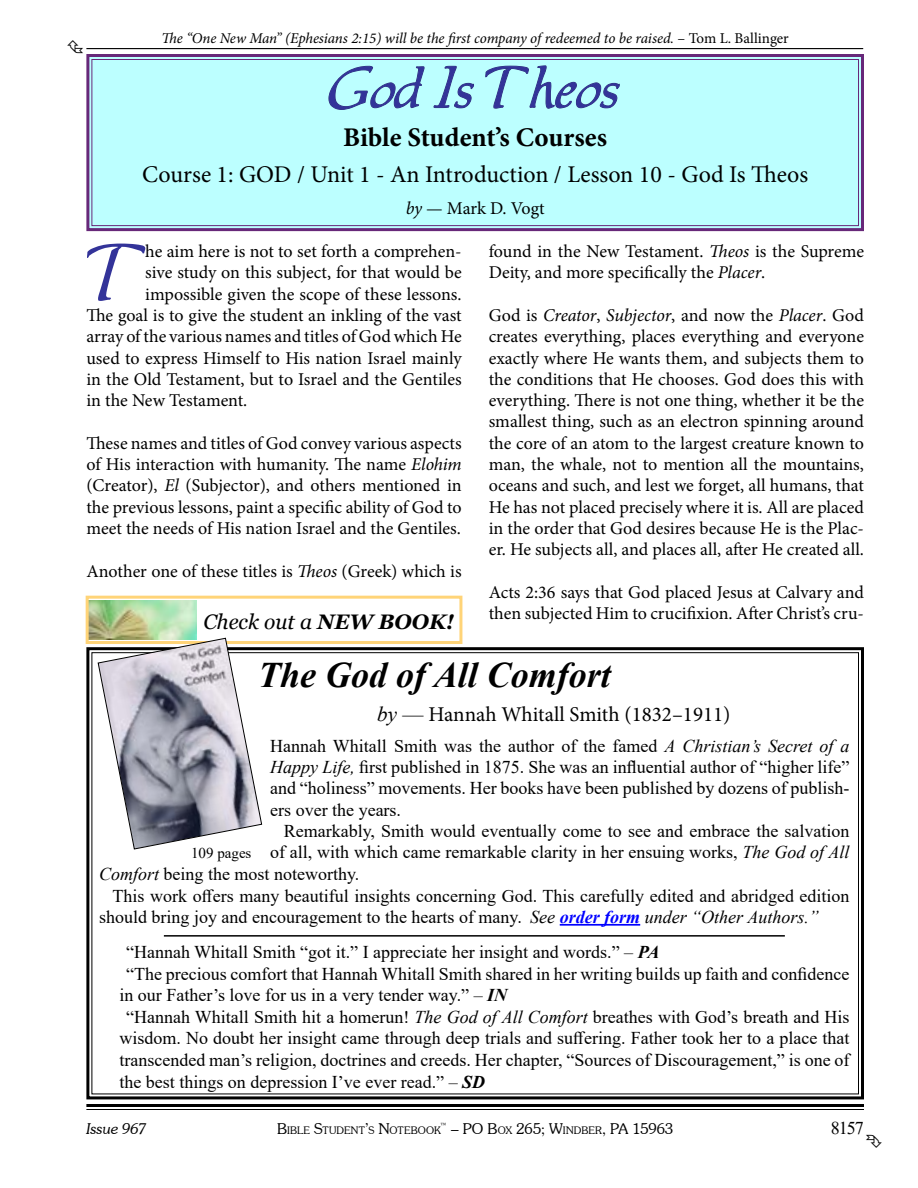
<style>
.page{position:relative;width:918px;height:1188px;background:#fff}
.page>*{position:absolute;margin:0;border:0;box-sizing:border-box;transform-origin:0 0}
.t1{font:73.8px "Allure SSK";color:#339}
.t2{font:54px "Allure SSK";letter-spacing:-.01em;color:#339}
.t3{font:italic 700 36px "Times New Roman";color:#000}
.t4{font:700 27px "Minion Pro";color:#000}
.t5{font:24px "Minion Pro";color:#000}
.t6{font:21px "Minion Pro";color:#000}
.t7{font:italic 21px "Georgia";color:#000}
.t8{font:18px/21.3px "Minion Pro";letter-spacing:-.005em;color:#000;text-align:justify}
.t9{font:18px/21.3px "Times New Roman";color:#000;text-align:justify}
.t10{font:italic 18px "Times New Roman";color:#000}
.t11{font:italic 15px "Minion Pro";letter-spacing:-.005em;color:#000}
.t12{font:300 15px "Souvenir IT Cby BT";color:#000}
.t13{font:italic 300 15px "Souvenir IT Cby BT";color:#000}
.t14{font:15px "Times New Roman";color:#000}
.t15{font:300 10.5px "Souvenir IT Cby BT";letter-spacing:.015em;color:#000}
.t16{font:300 8.7px "Souvenir IT Cby BT";color:#000}
.s1{font-style:normal}
.s2{font-style:italic}
.s3{font-weight:700}
.s4{font-family:"Times New Roman";font-style:italic}
.s5{font-family:"Times New Roman"}
.s6{font-weight:700;font-style:italic}
.s7{font-weight:700;color:#00f}
.s8{font-size:15px}
.s9{font-size:10.5px}
</style>
<div class="page">
<hr style="left:86px;top:1104px;width:778px;height:3px;background:#000">
<hr style="left:86px;top:1109px;width:778px;height:1px;background:#000">
<hr style="left:86px;top:48px;width:777px;height:1px;background:#000">
<img style="left:90px;top:600px;width:107px;height:39px">
<div style="left:86px;top:596px;width:376px;height:48px;border:3px solid #ffd478"></div>
<svg style="left:86px;top:54px;width:778px;height:178px;background:#b7f3f7"></svg>
<div style="left:91px;top:59px;width:768px;height:167px;border:1px solid #672879"></div>
<svg style="left:86px;top:647px;width:778px;height:453px"></svg>
<hr style="left:560px;top:924px;width:80px;height:2px;background:#00f">
<svg style="left:98px;top:638px;width:164px;height:211px"></svg>
<hr style="left:164px;top:935px;width:621px;height:2px;background:#000">
<p class="t11" style="left:162px;top:28px;width:629px">The “One New Man” (Ephesians 2:15) will be the first company of redeemed to be raised. <span class="s1">– Tom L. Ballinger</span></p>
<h2 class="t2" style="left:331px;top:65px;width:290px">God Is Theos</h2>
<h3 class="t4" style="left:343px;top:119px;width:265px">Bible Student’s Courses</h3>
<h3 class="t5" style="left:142px;top:158px;width:667px">Course 1: GOD / Unit 1 - An Introduction / Lesson 10 - God Is Theos</h3>
<p class="t8" style="left:406px;top:198px;width:141px"><span class="s2">by</span> — Mark D. Vogt</p>
<h1 class="t1" style="left:86px;top:242px;width:60px">T</h1>
<p class="t8" style="left:145px;top:241px;width:318px">he aim here is not to set forth a comprehen-</p>
<p class="t8" style="left:145px;top:262px;width:318px">sive study on this subject, for that would be</p>
<p class="t8" style="left:145px;top:283px;width:318px">impossible given the scope of these lessons.</p>
<p class="t8" style="left:86px;top:305px;width:377px">The goal is to give the student an inkling of the vast</p>
<p class="t8" style="left:86px;top:326px;width:377px">array of the various names and titles of God which He</p>
<p class="t8" style="left:86px;top:347px;width:377px">used to express Himself to His nation Israel mainly</p>
<p class="t8" style="left:86px;top:369px;width:377px">in the Old Testament, but to Israel and the Gentiles</p>
<p class="t8" style="left:86px;top:390px;width:163px">in the New Testament.</p>
<p class="t8" style="left:86px;top:432px;width:377px">These names and titles of God convey various aspects of His interaction with humanity. The name <span class="s2">Elohim </span>(Creator), <span class="s2">El</span> (Subjector), and others mentioned in the previous lessons, paint a specific ability of God to meet the needs of His nation Israel and the Gentiles.</p>
<p class="t8" style="left:86px;top:560px;width:377px">Another one of these titles is <span class="s2">Theos</span> (Greek) which is</p>
<p class="t7" style="left:203px;top:608px;width:252px">Check out a <span class="s3">NEW BOOK!</span></p>
<p class="t8" style="left:489px;top:241px;width:377px">found in the New Testament. <span class="s2">Theos</span> is the Supreme<br>Deity, and more specifically the <span class="s2">Placer</span>.</p>
<p class="t8" style="left:489px;top:305px;width:377px">God is <span class="s2">Creator</span>, <span class="s2">Subjector</span>, and now the <span class="s2">Placer</span>. God creates everything, places everything and everyone exactly where He wants them, and subjects them to the conditions that He chooses. God does this with everything. There is not one thing, whether it be the smallest thing, such as an electron spinning around the core of an atom to the largest creature known to man, the whale, not to mention all the mountains, oceans and such, and lest we forget, all humans, that He has not placed precisely where it is. All are placed in the order that God desires because He is the Plac&shy;er. He subjects all, and places all, after He created all.</p>
<p class="t8" style="left:489px;top:582px;width:377px">Acts 2:36 says that God placed Jesus at Calvary and then subjected Him to crucifixion. After Christ’s cru-</p>
<p class="t14" style="left:191px;top:842px;width:62px">109 pages</p>
<h3 class="t3" style="left:258px;top:650px;width:354px">The God of All Comfort</h3>
<p class="t6" style="left:377px;top:701px;width:355px"><span class="s4">by</span> <span class="s5">—</span> Hannah Whitall Smith (1832–1911)</p>
<p class="t9" style="left:270px;top:734px;width:581px">Hannah Whitall Smith was the author of the famed <span class="s2">A Christian’s Secret of a Happy Life,</span> first published in 1875. She was an influential author of “higher life” and “holiness” movements. Her books have been published by dozens of publish&shy;ers over the years.</p>
<p class="t9" style="left:270px;top:820px;width:581px;text-align:right">Remarkably, Smith would eventually come to see and embrace the salvation of all, with which came remarkable clarity in her ensuing works, <span class="s2">The God of All</span></p>
<p class="t9" style="left:99px;top:863px;width:262px"><span class="s2">Comfort</span> being the most noteworthy.</p>
<p class="t9" style="left:113px;top:884px;width:738px">This work offers many beautiful insights concerning God. This carefully edited and abridged edition</p>
<p class="t9" style="left:99px;top:906px;width:424px">should bring joy and encouragement to the hearts of many.</p>
<p class="t9" style="left:126px;top:941px;width:535px">“Hannah Whitall Smith “got it.” I appreciate her insight and words.” – <span class="s6">PA</span></p>
<p class="t9" style="left:126px;top:962px;width:725px">“The precious comfort that Hannah Whitall Smith shared in her writing builds up faith and confidence</p>
<p class="t9" style="left:119px;top:984px;width:389px">in our Father’s love for us in a very tender way.” – <span class="s6">IN</span></p>
<p class="t9" style="left:126px;top:1005px;width:725px">“Hannah Whitall Smith hit a homerun! <span class="s2">The God of All Comfort</span> breathes with God’s breath and His</p>
<p class="t9" style="left:119px;top:1027px;width:732px">wisdom. No doubt her insight came through deep trials and suffering. Father took her to a place that</p>
<p class="t9" style="left:119px;top:1049px;width:732px">transcended man’s religion, doctrines and creeds. Her chapter, “Sources of Discouragement,” is one of</p>
<p class="t9" style="left:119px;top:1070px;width:367px">the best things on depression I’ve ever read.” – <span class="s6">SD</span></p>
<p class="t10" style="left:530px;top:904px;width:290px">See <span class="s7">order form</span> under “Other Authors.”</p>
<p class="t15" style="left:277px;top:1124px;width:165px"><span class="s8">B</span>IBLE <span class="s8">S</span>TUDENT<span class="s8">’</span>S <span class="s8">N</span>OTEBOOK</p>
<p class="t9" style="left:831px;top:1117px;width:35px">8157</p>
<p class="t16" style="left:440px;top:1121px;width:9px">™</p>
<p class="t13" style="left:86px;top:1119px;width:62px">Issue 967</p>
<p class="t12" style="left:451px;top:1119px;width:224px">– PO B<span class="s9">OX</span> 265; W<span class="s9">INDBER</span>, PA 15963</p>
</div>
